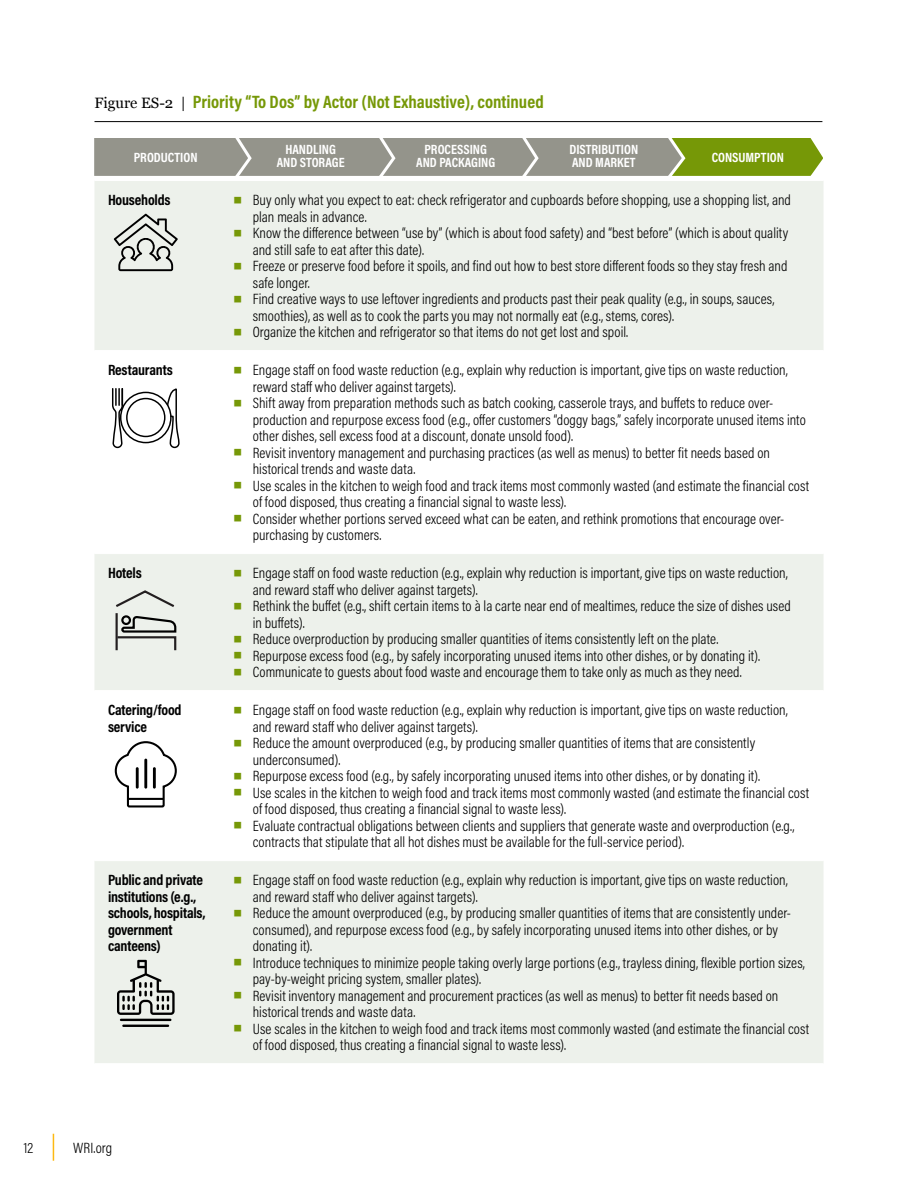
<style>
.page{position:relative;width:918px;height:1188px;background:#fff}
.page>*{position:absolute;margin:0;border:0;box-sizing:border-box;transform-origin:0 0}
.t1{font:700 18px "Acumin Pro Cond";color:#769807}
.t2{font:300 15px/16.5px "Acumin Pro Cond";letter-spacing:.005em;color:#000}
.t3{font:700 15px/16.5px "Acumin Pro Cond";letter-spacing:-.015em;color:#000}
.t4{font:700 13.5px/13.5px "Acumin Pro Cond";color:#fff;text-align:center}
.s1{font-family:"Georgia";font-weight:400;font-size:15px;color:#000}
.s2{font-family:"Georgia";font-weight:400;font-size:30px;color:#769807}
</style>
<div class="page">
<svg style="left:53px;top:1134px;width:1px;height:27px"></svg>
<hr style="left:95px;top:121px;width:727px;height:1px;background:#000">
<svg style="left:94px;top:138px;width:729px;height:38px;background:#919775"></svg>
<div style="left:94px;top:181px;width:730px;height:882px;background:#edf1eb"></div>
<svg style="left:94px;top:351px;width:730px;height:509px"></svg>
<hr style="left:94px;top:350px;width:125px;height:1px;background:#fff">
<hr style="left:219px;top:350px;width:605px;height:1px;background:#fff">
<hr style="left:94px;top:553px;width:125px;height:1px;background:#fff">
<hr style="left:219px;top:553px;width:605px;height:1px;background:#fff">
<hr style="left:94px;top:690px;width:125px;height:1px;background:#fff">
<hr style="left:219px;top:690px;width:605px;height:1px;background:#fff">
<hr style="left:94px;top:860px;width:125px;height:1px;background:#fff">
<hr style="left:219px;top:860px;width:605px;height:1px;background:#fff">
<svg style="left:114px;top:214px;width:64px;height:57px;background:#bdc1bc"></svg>
<svg style="left:111px;top:387px;width:13px;height:62px"></svg>
<svg style="left:166px;top:388px;width:14px;height:61px"></svg>
<div style="left:120px;top:392px;width:52px;height:51px;border:1px solid #000;border-radius:50%"></div>
<div style="left:126px;top:398px;width:40px;height:39px;border:1px solid #000;border-radius:50%"></div>
<svg style="left:113px;top:589px;width:64px;height:63px;background:#c9ccc7"></svg>
<hr style="left:116px;top:613px;width:2px;height:37px;background:#231f20">
<svg style="left:114px;top:740px;width:64px;height:69px"></svg>
<hr style="left:127px;top:798px;width:37px;height:2px;background:#000">
<hr style="left:153px;top:767px;width:3px;height:22px;background:#000">
<hr style="left:144px;top:759px;width:3px;height:30px;background:#000">
<hr style="left:136px;top:767px;width:3px;height:22px;background:#000">
<svg style="left:117px;top:960px;width:58px;height:55px;background:#b4b7b2"></svg>
<hr style="left:120px;top:1019px;width:51px;height:2px;background:#000">
<hr style="left:122px;top:1025px;width:47px;height:2px;background:#000">
<p class="t1" style="left:95px;top:90px;width:451px"><span class="s1">Figure ES-2 |</span> Priority “To Dos” by Actor (Not Exhaustive), continued</p>
<p class="t4" style="left:277px;top:142px;width:69px">HANDLING<br>AND STORAGE</p>
<p class="t4" style="left:416px;top:142px;width:81px">PROCESSING<br>AND PACKAGING</p>
<p class="t4" style="left:569px;top:142px;width:70px;text-align:left">DISTRIBUTION<br>AND MARKET</p>
<p class="t4" style="left:712px;top:150px;width:74px">CONSUMPTION</p>
<p class="t4" style="left:134px;top:150px;width:65px">PRODUCTION</p>
<p class="t3" style="left:108px;top:191px;width:64px">Households</p>
<p class="t2" style="left:253px;top:191px;width:540px;text-indent:-20px"><span class="s2">▪</span> Buy only what you expect to eat: check refrigerator and cupboards before shopping, use a shopping list, and plan meals in advance.</p>
<p class="t2" style="left:253px;top:224px;width:537px;text-indent:-20px"><span class="s2">▪</span> Know the difference between “use by” (which is about food safety) and “best before” (which is about quality and still safe to eat after this date).</p>
<p class="t2" style="left:253px;top:257px;width:536px;text-indent:-20px"><span class="s2">▪</span> Freeze or preserve food before it spoils, and find out how to best store different foods so they stay fresh and safe longer.</p>
<p class="t2" style="left:253px;top:290px;width:523px;text-indent:-20px"><span class="s2">▪</span> Find creative ways to use leftover ingredients and products past their peak quality (e.g., in soups, sauces, smoothies), as well as to cook the parts you may not normally eat (e.g., stems, cores).</p>
<p class="t2" style="left:233px;top:323px;width:397px"><span class="s2">▪</span> Organize the kitchen and refrigerator so that items do not get lost and spoil.</p>
<p class="t3" style="left:108px;top:361px;width:66px">Restaurants</p>
<p class="t2" style="left:253px;top:361px;width:537px;text-indent:-20px"><span class="s2">▪</span> Engage staff on food waste reduction (e.g., explain why reduction is important, give tips on waste reduction, reward staff who deliver against targets).</p>
<p class="t2" style="left:253px;top:394px;width:555px;text-indent:-20px"><span class="s2">▪</span> Shift away from preparation methods such as batch cooking, casserole trays, and buffets to reduce over&shy;production and repurpose excess food (e.g., offer customers “doggy bags,” safely incorporate unused items into other dishes, sell excess food at a discount, donate unsold food).</p>
<p class="t2" style="left:253px;top:444px;width:519px;text-indent:-20px"><span class="s2">▪</span> Revisit inventory management and purchasing practices (as well as menus) to better fit needs based on historical trends and waste data.</p>
<p class="t2" style="left:253px;top:477px;width:558px;text-indent:-20px"><span class="s2">▪</span> Use scales in the kitchen to weigh food and track items most commonly wasted (and estimate the financial cost of food disposed, thus creating a financial signal to waste less).</p>
<p class="t2" style="left:253px;top:510px;width:533px;text-indent:-20px"><span class="s2">▪</span> Consider whether portions served exceed what can be eaten, and rethink promotions that encourage over&shy;purchasing by customers.</p>
<p class="t3" style="left:108px;top:564px;width:35px">Hotels</p>
<p class="t2" style="left:253px;top:564px;width:537px;text-indent:-20px"><span class="s2">▪</span> Engage staff on food waste reduction (e.g., explain why reduction is important, give tips on waste reduction, and reward staff who deliver against targets).</p>
<p class="t2" style="left:253px;top:597px;width:540px;text-indent:-20px"><span class="s2">▪</span> Rethink the buffet (e.g., shift certain items to à la carte near end of mealtimes, reduce the size of dishes used in buffets).</p>
<p class="t2" style="left:233px;top:630px;width:487px"><span class="s2">▪</span> Reduce overproduction by producing smaller quantities of items consistently left on the plate.</p>
<p class="t2" style="left:233px;top:647px;width:529px"><span class="s2">▪</span> Repurpose excess food (e.g., by safely incorporating unused items into other dishes, or by donating it).</p>
<p class="t2" style="left:233px;top:663px;width:511px"><span class="s2">▪</span> Communicate to guests about food waste and encourage them to take only as much as they need.</p>
<p class="t3" style="left:108px;top:701px;width:75px">Catering/food service</p>
<p class="t2" style="left:253px;top:701px;width:537px;text-indent:-20px"><span class="s2">▪</span> Engage staff on food waste reduction (e.g., explain why reduction is important, give tips on waste reduction, and reward staff who deliver against targets).</p>
<p class="t2" style="left:253px;top:734px;width:504px;text-indent:-20px"><span class="s2">▪</span> Reduce the amount overproduced (e.g., by producing smaller quantities of items that are consistently underconsumed).</p>
<p class="t2" style="left:233px;top:767px;width:529px"><span class="s2">▪</span> Repurpose excess food (e.g., by safely incorporating unused items into other dishes, or by donating it).</p>
<p class="t2" style="left:253px;top:784px;width:558px;text-indent:-20px"><span class="s2">▪</span> Use scales in the kitchen to weigh food and track items most commonly wasted (and estimate the financial cost of food disposed, thus creating a financial signal to waste less).</p>
<p class="t2" style="left:253px;top:817px;width:543px;text-indent:-20px"><span class="s2">▪</span> Evaluate contractual obligations between clients and suppliers that generate waste and overproduction (e.g., contracts that stipulate that all hot dishes must be available for the full-service period).</p>
<p class="t3" style="left:108px;top:871px;width:99px">Public and private institutions (e.g., schools, hospitals, government canteens)</p>
<p class="t2" style="left:253px;top:872px;width:537px;text-indent:-20px"><span class="s2">▪</span> Engage staff on food waste reduction (e.g., explain why reduction is important, give tips on waste reduction, and reward staff who deliver against targets).</p>
<p class="t2" style="left:253px;top:905px;width:540px;text-indent:-20px"><span class="s2">▪</span> Reduce the amount overproduced (e.g., by producing smaller quantities of items that are consistently under&shy;consumed), and repurpose excess food (e.g., by safely incorporating unused items into other dishes, or by donating it).</p>
<p class="t2" style="left:253px;top:954px;width:554px;text-indent:-20px"><span class="s2">▪</span> Introduce techniques to minimize people taking overly large portions (e.g., trayless dining, flexible portion sizes, pay-by-weight pricing system, smaller plates).</p>
<p class="t2" style="left:253px;top:987px;width:527px;text-indent:-20px"><span class="s2">▪</span> Revisit inventory management and procurement practices (as well as menus) to better fit needs based on historical trends and waste data.</p>
<p class="t2" style="left:253px;top:1020px;width:558px;text-indent:-20px"><span class="s2">▪</span> Use scales in the kitchen to weigh food and track items most commonly wasted (and estimate the financial cost of food disposed, thus creating a financial signal to waste less).</p>
<p class="t2" style="left:24px;top:1139px;width:11px">12</p>
<p class="t2" style="left:73px;top:1139px;width:41px">WRI.org</p>
</div>
